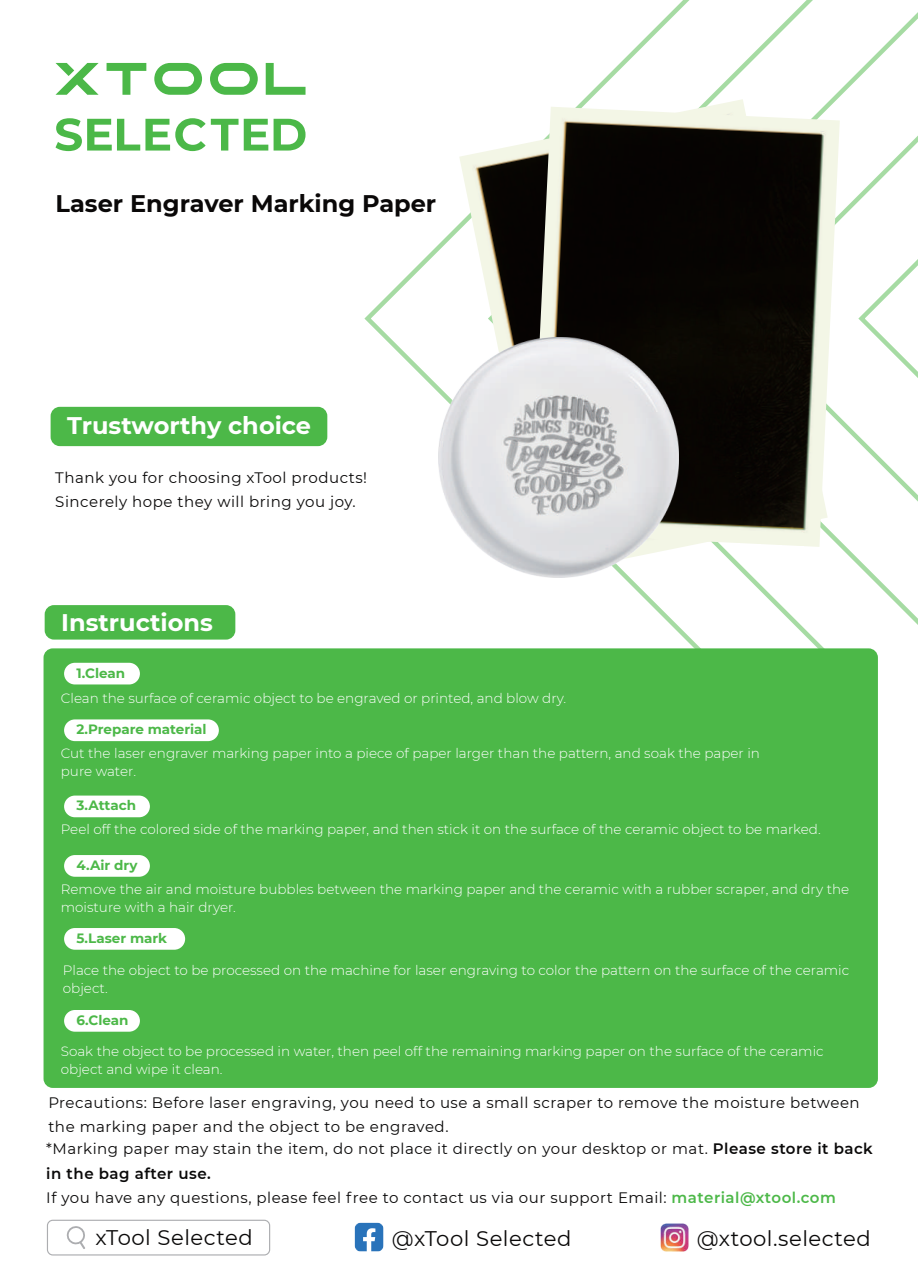
<style>
.page{position:relative;width:920px;height:1288px;background:#fff}
.page>*{position:absolute;margin:0;border:0;box-sizing:border-box;transform-origin:0 0}
.t1{font:700 24px "Montserrat";color:#fff}
.t2{font:700 24px "Montserrat";color:#0a0808}
.t3{font:21.15px "Montserrat";letter-spacing:.025em;color:#0a0909}
.t4{font:15.15px/24px "Montserrat";letter-spacing:.035em;color:#0a0909}
.t5{font:300 13.5px/18px "Montserrat";color:#fff}
.t6{font:700 13.5px "Montserrat";color:#4cb848}
.s1{font-weight:600}
.s2{font-weight:600;color:#4cb848}
</style>
<div class="page">
<svg style="left:364px;top:0;width:553px;height:650px"></svg>
<div style="left:45px;top:605px;width:190px;height:34px;background:#4cb848;border-radius:9px"></div>
<div style="left:43px;top:648px;width:834px;height:440px;background:#4cb848;border-radius:9px"></div>
<div style="left:64px;top:663px;width:76px;height:21px;background:#fff;border-radius:11px"></div>
<div style="left:64px;top:719px;width:155px;height:22px;background:#fff;border-radius:11px"></div>
<div style="left:64px;top:795px;width:86px;height:22px;background:#fff;border-radius:11px"></div>
<div style="left:64px;top:928px;width:121px;height:21px;background:#fff;border-radius:11px"></div>
<div style="left:64px;top:1010px;width:76px;height:21px;background:#fff;border-radius:11px"></div>
<div style="left:64px;top:855px;width:86px;height:21px;background:#fff;border-radius:11px"></div>
<img style="left:459px;top:99px;width:368px;height:476px">
<img style="left:530px;top:107px;width:309px;height:440px">
<img style="left:438px;top:337px;width:240px;height:240px">
<div style="left:51px;top:407px;width:276px;height:39px;background:#4cb848;border-radius:9px"></div>
<svg style="left:55px;top:118px;width:150px;height:33px"></svg>
<svg style="left:211px;top:119px;width:27px;height:31px"></svg>
<svg style="left:244px;top:119px;width:61px;height:31px"></svg>
<svg style="left:266px;top:63px;width:39px;height:32px"></svg>
<svg style="left:106px;top:63px;width:40px;height:32px"></svg>
<svg style="left:154px;top:63px;width:48px;height:32px"></svg>
<svg style="left:210px;top:63px;width:48px;height:32px"></svg>
<svg style="left:55px;top:63px;width:44px;height:32px"></svg>
<svg style="left:47px;top:1219px;width:223px;height:36px"></svg>
<img style="left:660px;top:1223px;width:28px;height:28px">
<img style="left:354px;top:1222px;width:30px;height:30px">
<h1 class="t2" style="left:55px;top:186px;width:382px">Laser Engraver Marking Paper</h1>
<h1 class="t1" style="left:67px;top:408px;width:245px">Trustworthy choice</h1>
<p class="t4" style="left:55px;top:465px;width:313px">Thank you for choosing xTool products!<br>Sincerely hope they will bring you joy.</p>
<h1 class="t1" style="left:61px;top:605px;width:153px">Instructions</h1>
<p class="t6" style="left:76px;top:663px;width:50px">1.Clean</p>
<p class="t5" style="left:61px;top:689px;width:506px">Clean the surface of ceramic object to be engraved or printed, and blow dry.</p>
<p class="t6" style="left:76px;top:719px;width:132px">2.Prepare material</p>
<p class="t5" style="left:61px;top:743px;width:700px">Cut the laser engraver marking paper into a piece of paper larger than the pattern, and soak the paper in pure water.</p>
<p class="t6" style="left:76px;top:796px;width:61px">3.Attach</p>
<p class="t5" style="left:61px;top:820px;width:761px">Peel off the colored side of the marking paper, and then stick it on the surface of the ceramic object to be marked.</p>
<p class="t6" style="left:76px;top:855px;width:63px">4.Air dry</p>
<p class="t5" style="left:61px;top:879px;width:789px">Remove the air and moisture bubbles between the marking paper and the ceramic with a rubber scraper, and dry the moisture with a hair dryer.</p>
<p class="t6" style="left:76px;top:928px;width:92px">5.Laser mark</p>
<p class="t5" style="left:63px;top:960px;width:787px">Place the object to be processed on the machine for laser engraving to color the pattern on the surface of the ceramic object.</p>
<p class="t6" style="left:76px;top:1010px;width:53px">6.Clean</p>
<p class="t5" style="left:61px;top:1042px;width:764px">Soak the object to be processed in water, then peel off the remaining marking paper on the surface of the ceramic object and wipe it clean.</p>
<p class="t4" style="left:48px;top:1090px;width:812px">Precautions: Before laser engraving, you need to use a small scraper to remove the moisture between the marking paper and the object to be engraved.</p>
<p class="t4" style="left:46px;top:1136px;width:827px">*Marking paper may stain the item, do not place it directly on your desktop or mat. <span class="s1">Please store it back in the bag after use.<br></span>If you have any questions, please feel free to contact us via our support Email: <span class="s2">material@xtool.com</span></p>
<h2 class="t3" style="left:95px;top:1223px;width:159px">xTool Selected</h2>
<h2 class="t3" style="left:392px;top:1223px;width:181px">@xTool Selected</h2>
<h2 class="t3" style="left:696px;top:1223px;width:175px">@xtool.selected</h2>
</div>
